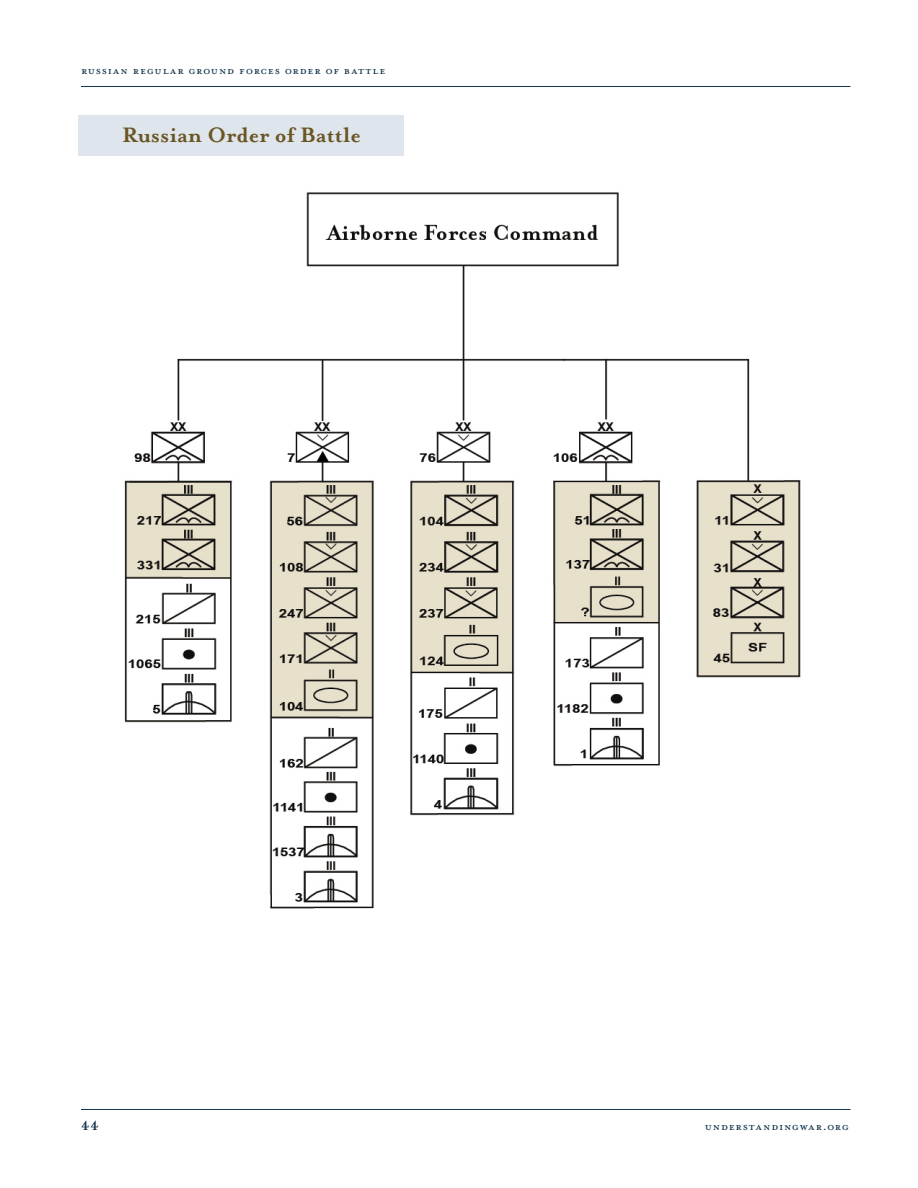
<style>
.page{position:relative;width:918px;height:1188px;background:#fff}
.page>*{position:absolute;margin:0;border:0;box-sizing:border-box;transform-origin:0 0}
.Headline_2{font:700 24px "Mrs Eaves OT";color:#6a5625}
.t1{font:15px "Mrs Eaves All Petite Caps OT";letter-spacing:.045em;color:#13354c}
.t2{font:700 15px "Mrs Eaves OT";color:#13354c}
</style>
<div class="page">
<hr style="left:81px;top:1109px;width:769px;height:1px;background:#13354c">
<hr style="left:81px;top:86px;width:769px;height:1px;background:#13354c">
<div style="left:79px;top:115px;width:325px;height:40px;background:#dfe5ec"></div>
<img style="left:124px;top:192px;width:677px;height:717px">
<p class="t1" style="left:81px;top:62px;width:306px">RUSSIAN REGULAR GROUND FORCES ORDER OF BATTLE</p>
<p class="Headline_2" style="left:122px;top:122px;width:240px">Russian Order of Battle</p>
<p class="t2" style="left:81px;top:1118px;width:19px">44</p>
<p class="t1" style="left:705px;top:1118px;width:146px">UNDERSTANDINGWAR.ORG</p>
</div>
